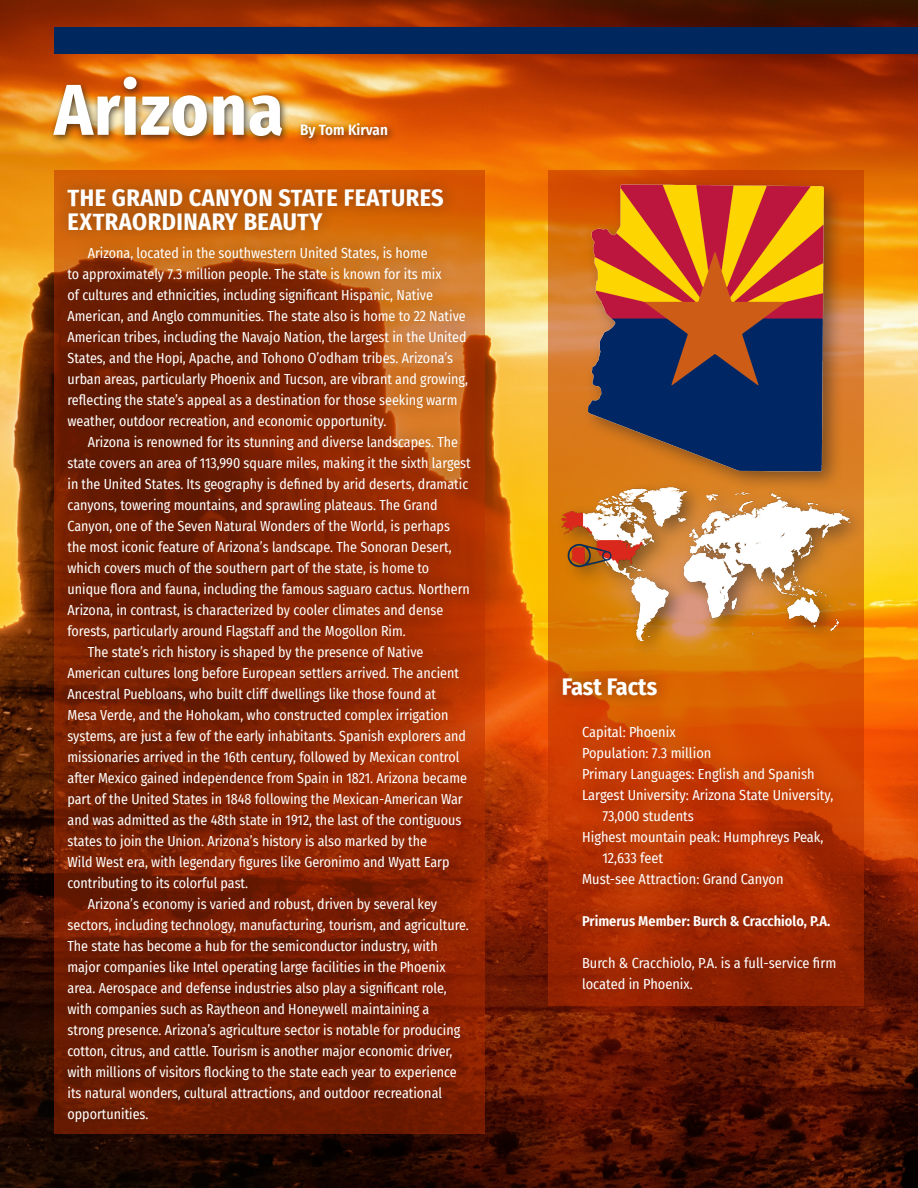
<style>
.page{position:relative;width:918px;height:1188px;background:#fff}
.page>*{position:absolute;margin:0;border:0;box-sizing:border-box;transform-origin:0 0}
.t1{font:700 72px "Fira Sans Condensed";letter-spacing:.01em;color:#fff}
.Body{font:700 24px/24px "Fira Sans Condensed";letter-spacing:.02em;color:#fff}
.Title_Pg_2{font:700 24px "Fira Sans Condensed";color:#fff}
.t2{font:600 15px "Fira Sans Condensed";color:#fff}
.Body-2{font:14.25px/21px "Fira Sans Condensed";color:#fff}
.Body-3{font:600 14.25px "Fira Sans Condensed";color:#fff}
</style>
<div class="page">
<img style="left:0;top:0;width:918px;height:1188px">
<svg style="left:548px;top:170px;width:316px;height:836px"></svg>
<div style="left:548px;top:664px;width:302px;height:339px;background:#231f20;opacity:.5"></div>
<div style="left:54px;top:175px;width:430px;height:960px;background:#231f20;opacity:.5"></div>
<div style="left:49px;top:72px;width:348px;height:75px;background:#231f20;opacity:.75"></div>
<div style="left:54px;top:27px;width:864px;height:27px;background:#00285f"></div>
<div style="left:581px;top:177px;width:264px;height:316px;background:#231f20;opacity:.5"></div>
<img style="left:562px;top:184px;width:288px;height:288px">
<div style="left:556px;top:479px;width:313px;height:183px;background:#231f20;opacity:.5"></div>
<img style="left:562px;top:487px;width:288px;height:154px">
<p class="t1" style="left:54px;top:49px;width:231px">Arizona</p>
<p class="t2" style="left:300px;top:117px;width:89px">By Tom Kirvan</p>
<p class="Body" style="left:68px;top:184px;width:378px">THE GRAND CANYON STATE FEATURES<br>EXTRAORDINARY BEAUTY</p>
<p class="Body-2" style="left:68px;top:242px;width:402px;text-indent:20px">Arizona, located in the southwestern United States, is home<br>to approximately 7.3 million people. The state is known for its mix<br>of cultures and ethnicities, including significant Hispanic, Native American, and Anglo communities. The state also is home to 22 Native American tribes, including the Navajo Nation, the largest in the United States, and the Hopi, Apache, and Tohono O’odham tribes. Arizona’s urban areas, particularly Phoenix and Tucson, are vibrant and growing, reflecting the state’s appeal as a destination for those seeking warm weather, outdoor recreation, and economic opportunity.</p>
<p class="Body-2" style="left:68px;top:431px;width:405px;text-indent:20px">Arizona is renowned for its stunning and diverse landscapes. The state covers an area of 113,990 square miles, making it the sixth largest in the United States. Its geography is defined by arid deserts, dramatic canyons, towering mountains, and sprawling plateaus. The Grand Canyon, one of the Seven Natural Wonders of the World, is perhaps the most iconic feature of Arizona’s landscape. The Sonoran Desert, which covers much of the southern part of the state, is home to unique flora and fauna, including the famous saguaro cactus. Northern Arizona, in contrast, is characterized by cooler climates and dense forests, particularly around Flagstaff and the Mogollon Rim.</p>
<p class="Body-2" style="left:68px;top:641px;width:401px;text-indent:20px">The state’s rich history is shaped by the presence of Native American cultures long before European settlers arrived. The ancient Ancestral Puebloans, who built cliff dwellings like those found at Mesa Verde, and the Hohokam, who constructed complex irrigation systems, are just a few of the early inhabitants. Spanish explorers and missionaries arrived in the 16th century, followed by Mexican control after Mexico gained independence from Spain in 1821. Arizona became part of the United States in 1848 following the Mexican-American War and was admitted as the 48th state in 1912, the last of the contiguous states to join the Union. Arizona’s history is also marked by the<br>Wild West era, with legendary figures like Geronimo and Wyatt Earp contributing to its colorful past.</p>
<p class="Body-2" style="left:68px;top:893px;width:403px;text-indent:20px">Arizona’s economy is varied and robust, driven by several key sectors, including technology, manufacturing, tourism, and agriculture.<br>The state has become a hub for the semiconductor industry, with major companies like Intel operating large facilities in the Phoenix area. Aerospace and defense industries also play a significant role, with companies such as Raytheon and Honeywell maintaining a strong presence. Arizona’s agriculture sector is notable for producing cotton, citrus, and cattle. Tourism is another major economic driver, with millions of visitors flocking to the state each year to experience its natural wonders, cultural attractions, and outdoor recreational opportunities.</p>
<p class="Title_Pg_2" style="left:562px;top:667px;width:97px">Fast Facts</p>
<p class="Body-2" style="left:582px;top:721px;width:95px">Capital: Phoenix</p>
<p class="Body-2" style="left:582px;top:742px;width:131px">Population: 7.3 million</p>
<p class="Body-2" style="left:582px;top:763px;width:234px">Primary Languages: English and Spanish</p>
<p class="Body-2" style="left:602px;top:784px;width:232px;text-indent:-20px">Largest University: Arizona State University,<br>73,000 students</p>
<p class="Body-2" style="left:602px;top:826px;width:223px;text-indent:-20px">Highest mountain peak: Humphreys Peak,<br>12,633 feet</p>
<p class="Body-2" style="left:582px;top:868px;width:203px">Must-see Attraction: Grand Canyon</p>
<p class="Body-3" style="left:582px;top:909px;width:250px">Primerus Member: Burch &amp; Cracchiolo, P.A.</p>
<p class="Body-2" style="left:582px;top:952px;width:256px">Burch &amp; Cracchiolo, P.A. is a full-service firm located in Phoenix.</p>
</div>
